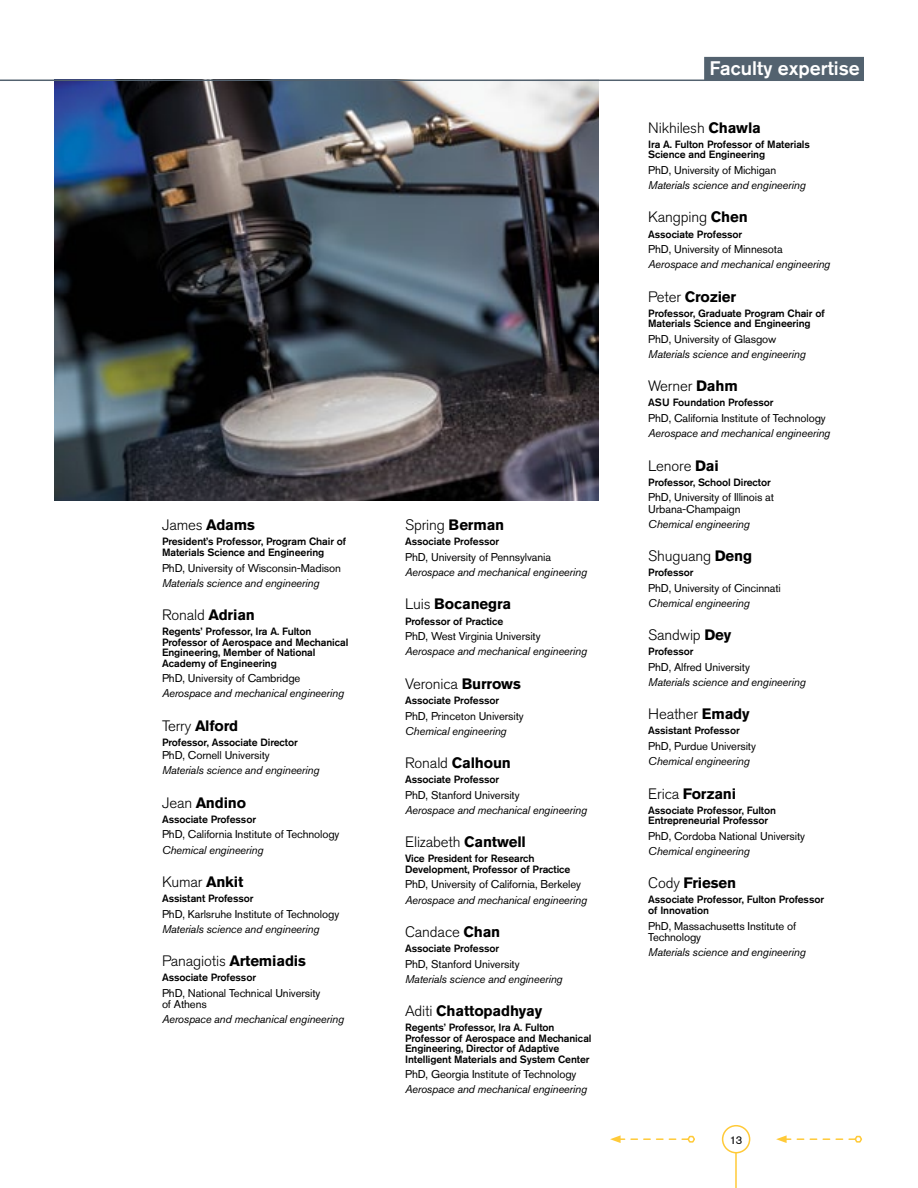
<style>
.page{position:relative;width:918px;height:1188px;background:#fff}
.page>*{position:absolute;margin:0;border:0;box-sizing:border-box;transform-origin:0 0}
.t1{font:500 19.5px "Akzidenz Grotesk Pro";color:#fff}
.t2{font:300 15px "Akzidenz Grotesk Pro";letter-spacing:-.01em;color:#000}
.t3{font:700 15px "Akzidenz Grotesk Pro";letter-spacing:-.01em;color:#000}
.t4{font:11.25px/11.2px "Akzidenz Grotesk Pro";letter-spacing:-.01em;color:#000}
.t5{font:italic 11.25px "Akzidenz Grotesk Pro";letter-spacing:-.02em;color:#000}
.t6{font:500 10.5px/10.5px "Akzidenz Grotesk Pro";letter-spacing:-.01em;color:#000}
.s1{font-weight:700}
.s2{font-weight:300}
.s3{color:#53626f}
</style>
<div class="page">
<img style="left:54px;top:81px;width:544px;height:419px">
<hr style="left:735px;top:1152px;width:2px;height:36px;background:#ffca38">
<div style="left:722px;top:1125px;width:28px;height:28px;border:2px solid #ffca38;border-radius:50%"></div>
<svg style="left:776px;top:1135px;width:87px;height:8px"></svg>
<svg style="left:610px;top:1135px;width:85px;height:8px"></svg>
<hr style="left:0;top:80px;width:864px;height:1px;background:#53626f">
<div style="left:704px;top:57px;width:160px;height:24px;background:#53626f"></div>
<h2 class="t2" style="left:162px;top:515px;width:94px">James <span class="s1">Adams</span></h2>
<p class="t6" style="left:162px;top:536px;width:186px">President’s Professor, Program Chair of<br>Materials Science and Engineering</p>
<p class="t4" style="left:162px;top:562px;width:181px">PhD, University of Wisconsin-Madison</p>
<p class="t5" style="left:162px;top:576px;width:159px">Materials science and engineering</p>
<h2 class="t2" style="left:162px;top:605px;width:95px">Ronald <span class="s1">Adrian</span></h2>
<p class="t6" style="left:162px;top:626px;width:188px">Regents’ Professor, Ira A. Fulton<br>Professor of Aerospace and Mechanical<br>Engineering, Member of National<br>Academy of Engineering</p>
<p class="t4" style="left:162px;top:673px;width:140px">PhD, University of Cambridge</p>
<p class="t5" style="left:162px;top:686px;width:184px">Aerospace and mechanical engineering</p>
<h2 class="t3" style="left:162px;top:716px;width:78px"><span class="s2">Terry</span> Alford</h2>
<p class="t6" style="left:162px;top:737px;width:137px">Professor, Associate Director</p>
<p class="t4" style="left:162px;top:750px;width:109px">PhD, Cornell University</p>
<p class="t5" style="left:162px;top:763px;width:159px">Materials science and engineering</p>
<h2 class="t3" style="left:162px;top:793px;width:86px"><span class="s2">Jean</span> Andino</h2>
<p class="t6" style="left:162px;top:814px;width:96px">Associate Professor</p>
<p class="t4" style="left:162px;top:829px;width:179px">PhD, California Institute of Technology</p>
<p class="t5" style="left:162px;top:842px;width:103px">Chemical engineering</p>
<h2 class="t2" style="left:162px;top:872px;width:83px">Kumar <span class="s1">Ankit</span></h2>
<p class="t6" style="left:162px;top:893px;width:93px">Assistant Professor</p>
<p class="t4" style="left:162px;top:908px;width:179px">PhD, Karlsruhe Institute of Technology</p>
<p class="t5" style="left:162px;top:922px;width:159px">Materials science and engineering</p>
<h2 class="t2" style="left:162px;top:951px;width:146px">Panagiotis <span class="s1">Artemiadis</span></h2>
<p class="t6" style="left:162px;top:972px;width:96px">Associate Professor</p>
<p class="t4" style="left:162px;top:987px;width:160px">PhD, National Technical University of Athens</p>
<p class="t5" style="left:162px;top:1012px;width:184px">Aerospace and mechanical engineering</p>
<h2 class="t2" style="left:405px;top:515px;width:101px">Spring <span class="s1">Berman</span></h2>
<p class="t6" style="left:405px;top:536px;width:96px">Associate Professor</p>
<p class="t4" style="left:405px;top:552px;width:147px">PhD, University of Pennsylvania</p>
<p class="t5" style="left:405px;top:565px;width:184px">Aerospace and mechanical engineering</p>
<h2 class="t3" style="left:405px;top:594px;width:108px"><span class="s2">Luis</span> Bocanegra</h2>
<p class="t6" style="left:405px;top:615px;width:100px">Professor of Practice</p>
<p class="t4" style="left:405px;top:631px;width:137px">PhD, West Virginia University</p>
<p class="t5" style="left:405px;top:644px;width:184px">Aerospace and mechanical engineering</p>
<h2 class="t2" style="left:405px;top:674px;width:117px">Veronica <span class="s1">Burrows</span></h2>
<p class="t6" style="left:405px;top:695px;width:96px">Associate Professor</p>
<p class="t4" style="left:405px;top:710px;width:120px">PhD, Princeton University</p>
<p class="t5" style="left:405px;top:723px;width:103px">Chemical engineering</p>
<h2 class="t3" style="left:405px;top:753px;width:107px"><span class="s2">Ronald</span> Calhoun</h2>
<p class="t6" style="left:405px;top:774px;width:96px">Associate Professor</p>
<p class="t4" style="left:405px;top:789px;width:116px">PhD, Stanford University</p>
<p class="t5" style="left:405px;top:803px;width:184px">Aerospace and mechanical engineering</p>
<h2 class="t2" style="left:405px;top:832px;width:122px">Elizabeth <span class="s1">Cantwell</span></h2>
<p class="t6" style="left:405px;top:853px;width:167px">Vice President for Research<br>Development, Professor of Practice</p>
<p class="t4" style="left:405px;top:879px;width:177px">PhD, University of California, Berkeley</p>
<p class="t5" style="left:405px;top:892px;width:184px">Aerospace and mechanical engineering</p>
<h2 class="t2" style="left:405px;top:922px;width:97px">Candace <span class="s1">Chan</span></h2>
<p class="t6" style="left:405px;top:943px;width:96px">Associate Professor</p>
<p class="t4" style="left:405px;top:958px;width:116px">PhD, Stanford University</p>
<p class="t5" style="left:405px;top:972px;width:159px">Materials science and engineering</p>
<h2 class="t3" style="left:405px;top:1001px;width:139px"><span class="s2">Aditi</span> Chattopadhyay</h2>
<p class="t6" style="left:405px;top:1022px;width:188px">Regents’ Professor, Ira A. Fulton Professor of Aerospace and Mechanical Engineering, Director of Adaptive Intelligent Materials and System Center</p>
<p class="t4" style="left:405px;top:1069px;width:173px">PhD, Georgia Institute of Technology</p>
<p class="t5" style="left:405px;top:1082px;width:184px">Aerospace and mechanical engineering</p>
<h1 class="t1" style="left:710px;top:55px;width:156px">Faculty expertise<span class="s3">.</span></h1>
<h2 class="t2" style="left:648px;top:118px;width:114px">Nikhilesh <span class="s1">Chawla</span></h2>
<p class="t6" style="left:648px;top:139px;width:163px">Ira A. Fulton Professor of Materials<br>Science and Engineering</p>
<p class="t4" style="left:648px;top:165px;width:130px">PhD, University of Michigan</p>
<p class="t5" style="left:648px;top:178px;width:159px">Materials science and engineering</p>
<h2 class="t2" style="left:648px;top:207px;width:101px">Kangping <span class="s1">Chen</span></h2>
<p class="t6" style="left:648px;top:228px;width:96px">Associate Professor</p>
<p class="t4" style="left:648px;top:244px;width:136px">PhD, University of Minnesota</p>
<p class="t5" style="left:648px;top:257px;width:184px">Aerospace and mechanical engineering</p>
<h2 class="t3" style="left:648px;top:287px;width:89px"><span class="s2">Peter</span> Crozier</h2>
<p class="t6" style="left:648px;top:308px;width:178px">Professor, Graduate Program Chair of<br>Materials Science and Engineering</p>
<p class="t4" style="left:648px;top:333px;width:130px">PhD, University of Glasgow</p>
<p class="t5" style="left:648px;top:347px;width:159px">Materials science and engineering</p>
<h2 class="t2" style="left:648px;top:376px;width:91px">Werner <span class="s1">Dahm</span></h2>
<p class="t6" style="left:648px;top:397px;width:127px">ASU Foundation Professor</p>
<p class="t4" style="left:648px;top:413px;width:179px">PhD, California Institute of Technology</p>
<p class="t5" style="left:648px;top:426px;width:184px">Aerospace and mechanical engineering</p>
<h2 class="t2" style="left:648px;top:456px;width:72px">Lenore <span class="s1">Dai</span></h2>
<p class="t6" style="left:648px;top:477px;width:124px">Professor, School Director</p>
<p class="t4" style="left:648px;top:492px;width:127px">PhD, University of Illinois at<br>Urbana-Champaign</p>
<p class="t5" style="left:648px;top:517px;width:103px">Chemical engineering</p>
<h2 class="t2" style="left:648px;top:546px;width:105px">Shuguang <span class="s1">Deng</span></h2>
<p class="t6" style="left:648px;top:567px;width:47px">Professor</p>
<p class="t4" style="left:648px;top:582px;width:134px">PhD, University of Cincinnati</p>
<p class="t5" style="left:648px;top:596px;width:103px">Chemical engineering</p>
<h2 class="t2" style="left:648px;top:625px;width:84px">Sandwip <span class="s1">Dey</span></h2>
<p class="t6" style="left:648px;top:646px;width:47px">Professor</p>
<p class="t4" style="left:648px;top:662px;width:103px">PhD, Alfred University</p>
<p class="t5" style="left:648px;top:675px;width:159px">Materials science and engineering</p>
<h2 class="t2" style="left:648px;top:704px;width:103px">Heather <span class="s1">Emady</span></h2>
<p class="t6" style="left:648px;top:725px;width:93px">Assistant Professor</p>
<p class="t4" style="left:648px;top:741px;width:109px">PhD, Purdue University</p>
<p class="t5" style="left:648px;top:754px;width:103px">Chemical engineering</p>
<h2 class="t3" style="left:648px;top:784px;width:90px"><span class="s2">Erica</span> Forzani</h2>
<p class="t6" style="left:648px;top:805px;width:129px">Associate Professor, Fulton<br>Entrepreneurial Professor</p>
<p class="t4" style="left:648px;top:830px;width:158px">PhD, Cordoba National University</p>
<p class="t5" style="left:648px;top:844px;width:103px">Chemical engineering</p>
<h2 class="t3" style="left:648px;top:873px;width:89px"><span class="s2">Cody</span> Friesen</h2>
<p class="t6" style="left:648px;top:894px;width:177px">Associate Professor, Fulton Professor of Innovation</p>
<p class="t4" style="left:648px;top:920px;width:150px">PhD, Massachusetts Institute of<br>Technology</p>
<p class="t5" style="left:648px;top:945px;width:159px">Materials science and engineering</p>
<p class="t4" style="left:730px;top:1134px;width:14px">13</p>
</div>
